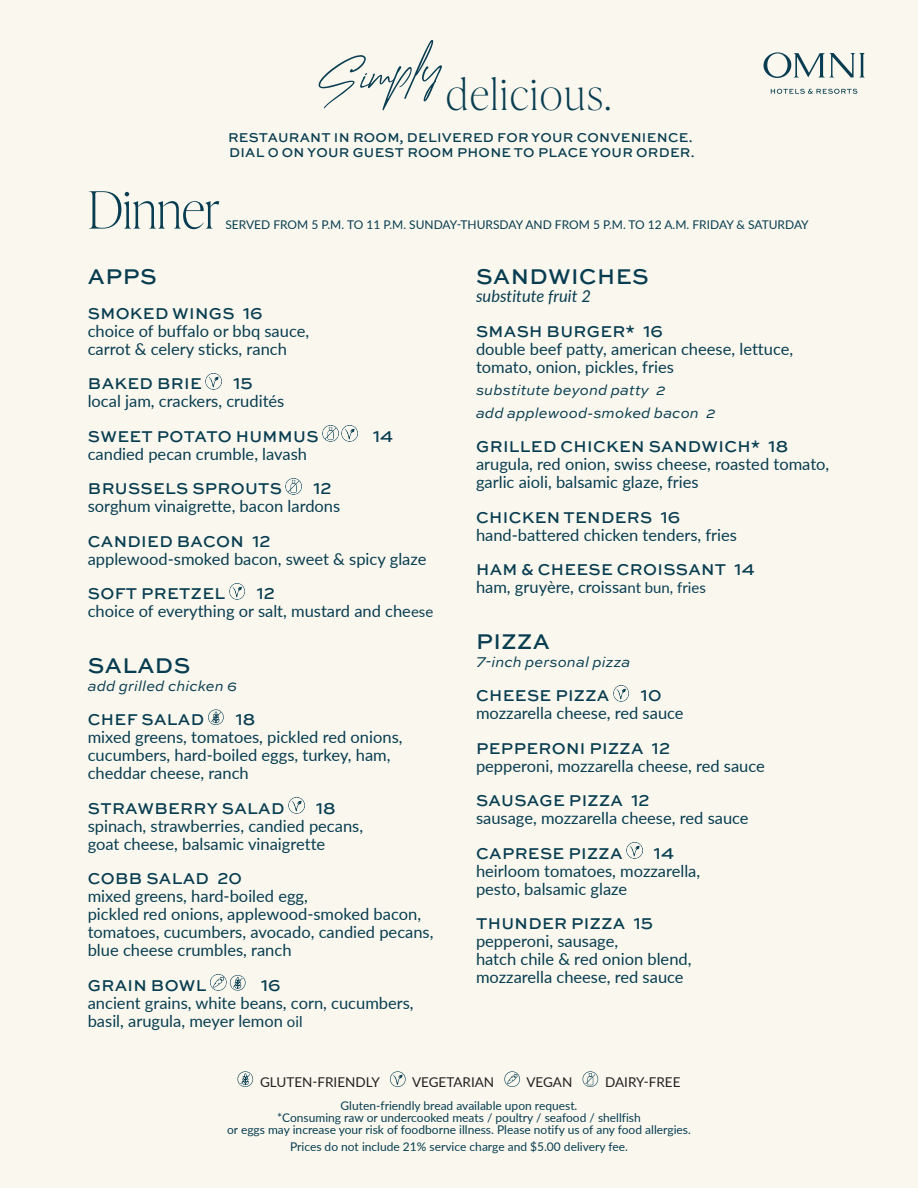
<style>
.page{position:relative;width:918px;height:1188px;background:#faf8ee}
.page>*{position:absolute;margin:0;border:0;box-sizing:border-box;transform-origin:0 0}
.t1{font:59.85px "Creattion";color:#083d51}
.t2{font:100 51.3px "Ivy Presto Display";color:#083d51}
.t3{font:100 42.3px "Ivy Presto Display";letter-spacing:.05em;color:#083d51}
.SUBHEAD{font:500 22.5px "Sweet Sans Pro";letter-spacing:.02em;color:#083d51}
.DESCRIPTION{font:16.5px/18px "Lato";color:#083d51}
.ITEM{font:500 16.5px "Sweet Sans Pro";letter-spacing:.02em;color:#083d51}
.DESCRIPTION-2{font:italic 16.5px "Lato";color:#083d51}
.MODIFIER{font:italic 15px/22.5px "Sweet Sans Pro";color:#083d51}
.t4{font:500 13.5px/15px "Sweet Sans Pro";letter-spacing:.02em;color:#083d51}
.t5{font:13.5px "Lato";color:#231f20}
.t6{font:12px/12px "Lato";color:#083d51;text-align:center}
.s1{font-size:15px}
</style>
<div class="page">
<svg style="left:764px;top:52px;width:101px;height:26px"></svg>
<svg style="left:771px;top:89px;width:86px;height:5px"></svg>
<svg style="left:237px;top:1071px;width:16px;height:16px"></svg>
<svg style="left:390px;top:1071px;width:16px;height:16px"></svg>
<svg style="left:504px;top:1071px;width:16px;height:16px"></svg>
<svg style="left:583px;top:1071px;width:15px;height:16px"></svg>
<img style="left:206px;top:373px;width:15px;height:16px">
<img style="left:322px;top:426px;width:16px;height:16px">
<img style="left:342px;top:426px;width:15px;height:16px">
<img style="left:286px;top:478px;width:16px;height:16px">
<img style="left:229px;top:583px;width:16px;height:16px">
<svg style="left:208px;top:709px;width:16px;height:16px"></svg>
<img style="left:288px;top:798px;width:16px;height:16px">
<img style="left:211px;top:975px;width:15px;height:16px">
<svg style="left:230px;top:975px;width:16px;height:16px"></svg>
<img style="left:613px;top:685px;width:16px;height:16px">
<img style="left:626px;top:843px;width:16px;height:16px">
<p class="t1" style="left:314px;top:49px;width:129px;rotate:-7deg">Simply</p>
<p class="t3" style="left:446px;top:65px;width:166px">delicious.</p>
<p class="t4" style="left:228px;top:130px;width:468px">RESTAURANT IN ROOM, DELIVERED FOR YOUR CONVENIENCE.<br>DIAL 0 ON YOUR GUEST ROOM PHONE TO PLACE YOUR ORDER.</p>
<p class="t2" style="left:88px;top:173px;width:133px">Dinner</p>
<p class="t6" style="left:225px;top:218px;width:585px">SERVED FROM 5 P.M. TO 11 P.M. SUNDAY-THURSDAY AND FROM 5 P.M. TO 12 A.M. FRIDAY &amp; SATURDAY</p>
<p class="SUBHEAD" style="left:88px;top:260px;width:70px">APPS</p>
<p class="ITEM" style="left:88px;top:301px;width:176px">SMOKED WINGS 16</p>
<p class="DESCRIPTION" style="left:88px;top:321px;width:223px">choice of buffalo or bbq sauce, carrot &amp; celery sticks, ranch</p>
<p class="ITEM" style="left:88px;top:371px;width:115px">BAKED BRIE</p>
<p class="ITEM" style="left:233px;top:371px;width:21px">15</p>
<p class="DESCRIPTION" style="left:88px;top:391px;width:198px">local jam, crackers, crudités</p>
<p class="ITEM" style="left:88px;top:424px;width:232px">SWEET POTATO HUMMUS</p>
<p class="ITEM" style="left:373px;top:424px;width:22px">14</p>
<p class="DESCRIPTION" style="left:88px;top:444px;width:221px">candied pecan crumble, lavash</p>
<p class="ITEM" style="left:88px;top:476px;width:196px">BRUSSELS SPROUTS</p>
<p class="ITEM" style="left:314px;top:476px;width:20px">12</p>
<p class="DESCRIPTION" style="left:88px;top:496px;width:254px">sorghum vinaigrette, bacon lardons</p>
<p class="ITEM" style="left:88px;top:529px;width:184px">CANDIED BACON 12</p>
<p class="DESCRIPTION" style="left:88px;top:549px;width:340px">applewood-smoked bacon, sweet &amp; spicy glaze</p>
<p class="ITEM" style="left:88px;top:581px;width:139px">SOFT PRETZEL</p>
<p class="ITEM" style="left:257px;top:581px;width:20px">12</p>
<p class="DESCRIPTION" style="left:88px;top:601px;width:347px">choice of everything or salt, mustard and che<span class="s1">ese</span></p>
<p class="SUBHEAD" style="left:88px;top:649px;width:104px">SALADS</p>
<p class="MODIFIER" style="left:88px;top:674px;width:151px">add grilled chicken 6</p>
<p class="ITEM" style="left:88px;top:707px;width:118px">CHEF SALAD</p>
<p class="ITEM" style="left:236px;top:707px;width:21px">18</p>
<p class="DESCRIPTION" style="left:88px;top:727px;width:316px">mixed greens, tomatoes, pickled red onions, cucumbers, hard-boiled eggs, turkey, ham, cheddar cheese, ranch</p>
<p class="ITEM" style="left:88px;top:796px;width:198px">STRAWBERRY SALAD</p>
<p class="ITEM" style="left:316px;top:796px;width:21px">18</p>
<p class="DESCRIPTION" style="left:88px;top:816px;width:277px">spinach, strawberries, candied pecans, goat cheese, balsamic vinaigrette</p>
<p class="ITEM" style="left:88px;top:866px;width:156px">COBB SALAD 20</p>
<p class="DESCRIPTION" style="left:88px;top:886px;width:347px">mixed greens, hard-boiled egg,<br>pickled red onions, applewood-smoked bacon, tomatoes, cucumbers, avocado, candied pecans, blue cheese crumbles, ranch</p>
<p class="ITEM" style="left:88px;top:973px;width:120px">GRAIN BOWL</p>
<p class="ITEM" style="left:261px;top:973px;width:21px">16</p>
<p class="DESCRIPTION" style="left:88px;top:993px;width:327px">ancient grains, white beans, corn, cucumbers, basil, arugula, meyer lemon <span class="s1">oil</span></p>
<p class="SUBHEAD" style="left:476px;top:260px;width:174px">SANDWICHES</p>
<p class="DESCRIPTION-2" style="left:476px;top:284px;width:117px">substitute fruit 2</p>
<p class="ITEM" style="left:476px;top:319px;width:188px">SMASH BURGER* 16</p>
<p class="DESCRIPTION" style="left:476px;top:339px;width:319px">double beef patty, american cheese, lettuce, tomato, onion, pickles, fries</p>
<p class="MODIFIER" style="left:476px;top:378px;width:241px">substitute beyond patty 2<br>add applewood-smoked bacon 2</p>
<p class="ITEM" style="left:476px;top:434px;width:314px">GRILLED CHICKEN SANDWICH* 18</p>
<p class="DESCRIPTION" style="left:476px;top:454px;width:355px">arugula, red onion, swiss cheese, roasted tomato, garlic aioli, balsamic glaze, fries</p>
<p class="ITEM" style="left:476px;top:505px;width:206px">CHICKEN TENDERS 16</p>
<p class="DESCRIPTION" style="left:476px;top:525px;width:263px">hand-battered chicken tenders, fries</p>
<p class="ITEM" style="left:476px;top:557px;width:280px">HAM &amp; CHEESE CROISSANT 14</p>
<p class="DESCRIPTION" style="left:476px;top:577px;width:231px">ham, gruyère, croissa<span class="s1">nt bun, fries</span></p>
<p class="SUBHEAD" style="left:476px;top:625px;width:75px">PIZZA</p>
<p class="MODIFIER" style="left:476px;top:650px;width:156px">7-inch personal pizza</p>
<p class="ITEM" style="left:476px;top:683px;width:135px">CHEESE PIZZA</p>
<p class="ITEM" style="left:641px;top:683px;width:22px">10</p>
<p class="DESCRIPTION" style="left:476px;top:703px;width:209px">mozzarella cheese, red sauce</p>
<p class="ITEM" style="left:476px;top:736px;width:195px">PEPPERONI PIZZA 12</p>
<p class="DESCRIPTION" style="left:476px;top:756px;width:290px">pepperoni, mozzarella cheese, red sauce</p>
<p class="ITEM" style="left:476px;top:788px;width:175px">SAUSAGE PIZZA 12</p>
<p class="DESCRIPTION" style="left:476px;top:808px;width:274px">sausage, mozzarella cheese, red sauce</p>
<p class="ITEM" style="left:476px;top:841px;width:148px">CAPRESE PIZZA</p>
<p class="ITEM" style="left:654px;top:841px;width:22px">14</p>
<p class="DESCRIPTION" style="left:476px;top:861px;width:226px">heirloom tomatoes, mozzarella, pesto, balsamic glaze</p>
<p class="ITEM" style="left:476px;top:911px;width:178px">THUNDER PIZZA 15</p>
<p class="DESCRIPTION" style="left:476px;top:931px;width:144px">pepperoni, sausage,</p>
<p class="DESCRIPTION" style="left:476px;top:949px;width:217px">hatch chile &amp; red onion blend,</p>
<p class="DESCRIPTION" style="left:476px;top:967px;width:209px">mozzarella cheese, red sauce</p>
<p class="t5" style="left:260px;top:1072px;width:121px">GLUTEN-FRIENDLY</p>
<p class="t5" style="left:412px;top:1072px;width:84px">VEGETARIAN</p>
<p class="t5" style="left:526px;top:1072px;width:47px">VEGAN</p>
<p class="t5" style="left:605px;top:1072px;width:77px">DAIRY-FREE</p>
<p class="t6" style="left:227px;top:1099px;width:465px">Gluten-friendly bread available upon request.<br>*Consuming raw or undercooked meats / poultry / seafood / shellfish<br>or eggs may increase your risk of foodborne illness. Please notify us of any food allergies.</p>
<p class="t6" style="left:290px;top:1140px;width:339px">Prices do not include 21% service charge and $5.00 delivery fee.</p>
</div>
